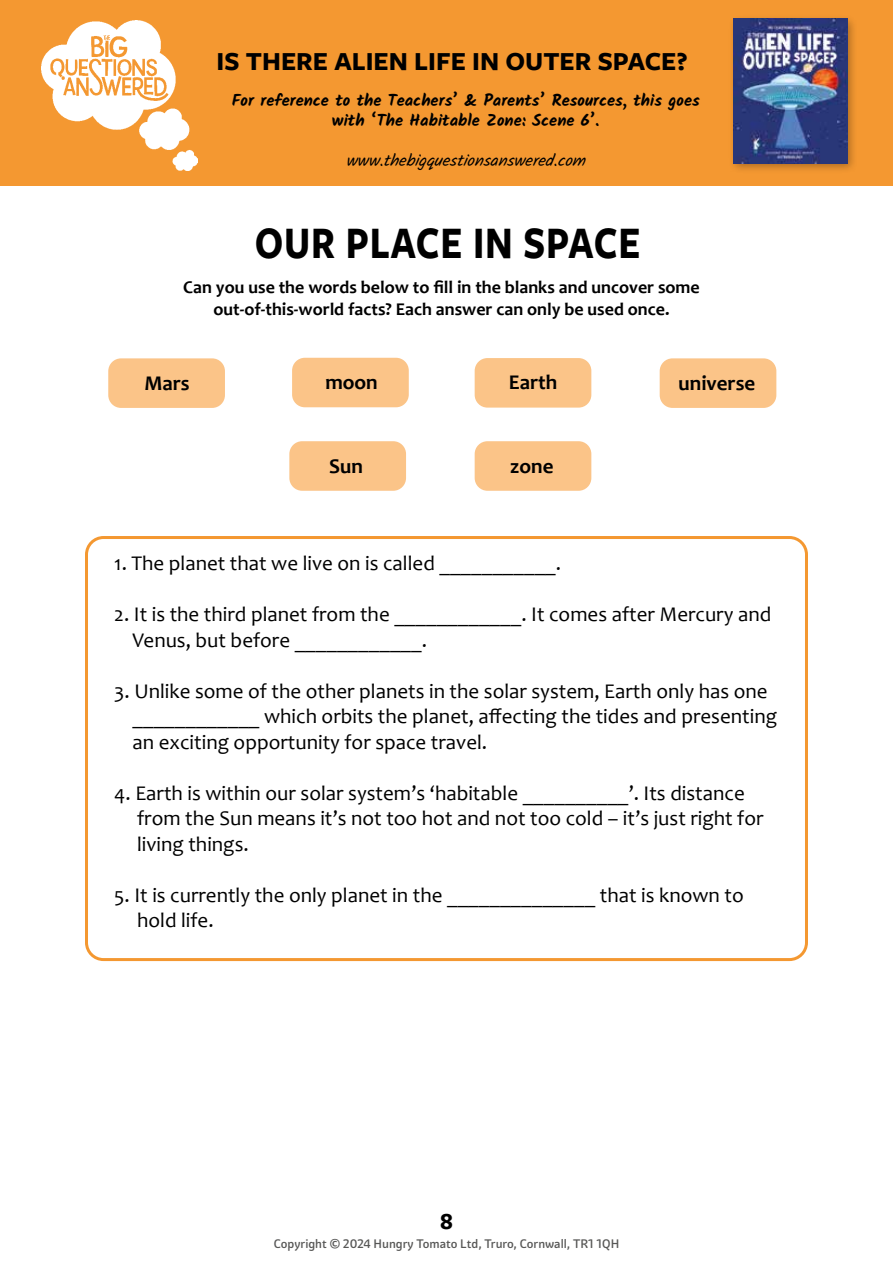
<style>
.page{position:relative;width:893px;height:1263px;background:#fff}
.page>*{position:absolute;margin:0;border:0;box-sizing:border-box;transform-origin:0 0}
.t1{font:700 46.8px "Freight Sans Pro";letter-spacing:.02em;color:#000;scale:.83 1}
.t2{font:700 27px "Freight Sans Pro";color:#000}
.t3{font:700 24px "Freight Sans Pro";color:#000}
.t4{font:21px/25.5px "Candara";color:#000}
.t5{font:700 21px "Candara";color:#000}
.t6{font:700 18px/21.6px "Candara";color:#000;text-align:center}
.t7{font:700 16.5px/19.8px "Kalam";color:#000;text-align:center}
.t8{font:italic 16.5px "Kalam";color:#000}
.t9{font:500 12px "Graviola Soft";color:#575756}
</style>
<div class="page">
<div style="left:0;top:0;width:893px;height:186px;background:#f49831"></div>
<div style="left:728px;top:14px;width:130px;height:160px;background:#000;opacity:.3"></div>
<img style="left:734px;top:19px;width:113px;height:144px">
<div style="left:85px;top:536px;width:723px;height:425px;border:3px solid #f49831;border-radius:17px"></div>
<div style="left:108px;top:358px;width:117px;height:50px;background:#fbc488;border-radius:13px"></div>
<div style="left:292px;top:358px;width:117px;height:49px;background:#fbc488;border-radius:13px"></div>
<div style="left:289px;top:441px;width:117px;height:50px;background:#fbc488;border-radius:13px"></div>
<div style="left:475px;top:358px;width:116px;height:50px;background:#fbc488;border-radius:13px"></div>
<div style="left:660px;top:358px;width:116px;height:50px;background:#fbc488;border-radius:13px"></div>
<div style="left:475px;top:441px;width:116px;height:50px;background:#fbc488;border-radius:13px"></div>
<img style="left:41px;top:20px;width:157px;height:150px">
<p class="t2" style="left:217px;top:43px;width:473px">IS THERE ALIEN LIFE IN OUTER SPACE?</p>
<p class="t7" style="left:232px;top:91px;width:470px">For reference to the Teachers’ &amp; Parents’ Resources, this goes with ‘The Habitable Zone: Scene 6’.</p>
<p class="t8" style="left:346px;top:149px;width:245px">www.thebigquestionsanswered.com</p>
<h1 class="t1" style="left:255px;top:211px;width:466px">OUR PLACE IN SPACE</h1>
<p class="t6" style="left:183px;top:277px;width:518px">Can you use the words below to fill in the blanks and uncover some out-of-this-world facts? Each answer can only be used once.</p>
<p class="t5" style="left:144px;top:370px;width:47px">Mars</p>
<p class="t5" style="left:509px;top:370px;width:50px">Earth</p>
<p class="t5" style="left:678px;top:370px;width:78px">universe</p>
<p class="t5" style="left:325px;top:370px;width:54px">moon</p>
<p class="t5" style="left:329px;top:453px;width:35px">Sun</p>
<p class="t5" style="left:510px;top:453px;width:45px">zone</p>
<p class="t4" style="left:114px;top:551px;width:448px">1. The planet that we live on is called ___________.</p>
<p class="t4" style="left:133px;top:602px;width:640px;text-indent:-18px">2. It is the third planet from the ____________. It comes after Mercury and<br>Venus, but before ____________.</p>
<p class="t4" style="left:133px;top:678px;width:646px;text-indent:-18px">3. Unlike some of the other planets in the solar system, Earth only has one ____________ which orbits the planet, affecting the tides and presenting an exciting opportunity for space travel.</p>
<p class="t4" style="left:137px;top:780px;width:628px;text-indent:-23px">4. Earth is within our solar system’s ‘habitable __________’. Its distance from the Sun means it’s not too hot and not too cold – it’s just right for living things.</p>
<p class="t4" style="left:137px;top:882px;width:608px;text-indent:-23px">5. It is currently the only planet in the ______________ that is known to hold life.</p>
<p class="t3" style="left:440px;top:1205px;width:14px">8</p>
<p class="t9" style="left:274px;top:1236px;width:347px">Copyright © 2024 Hungry Tomato Ltd, Truro, Cornwall, TR1 1QH</p>
</div>
